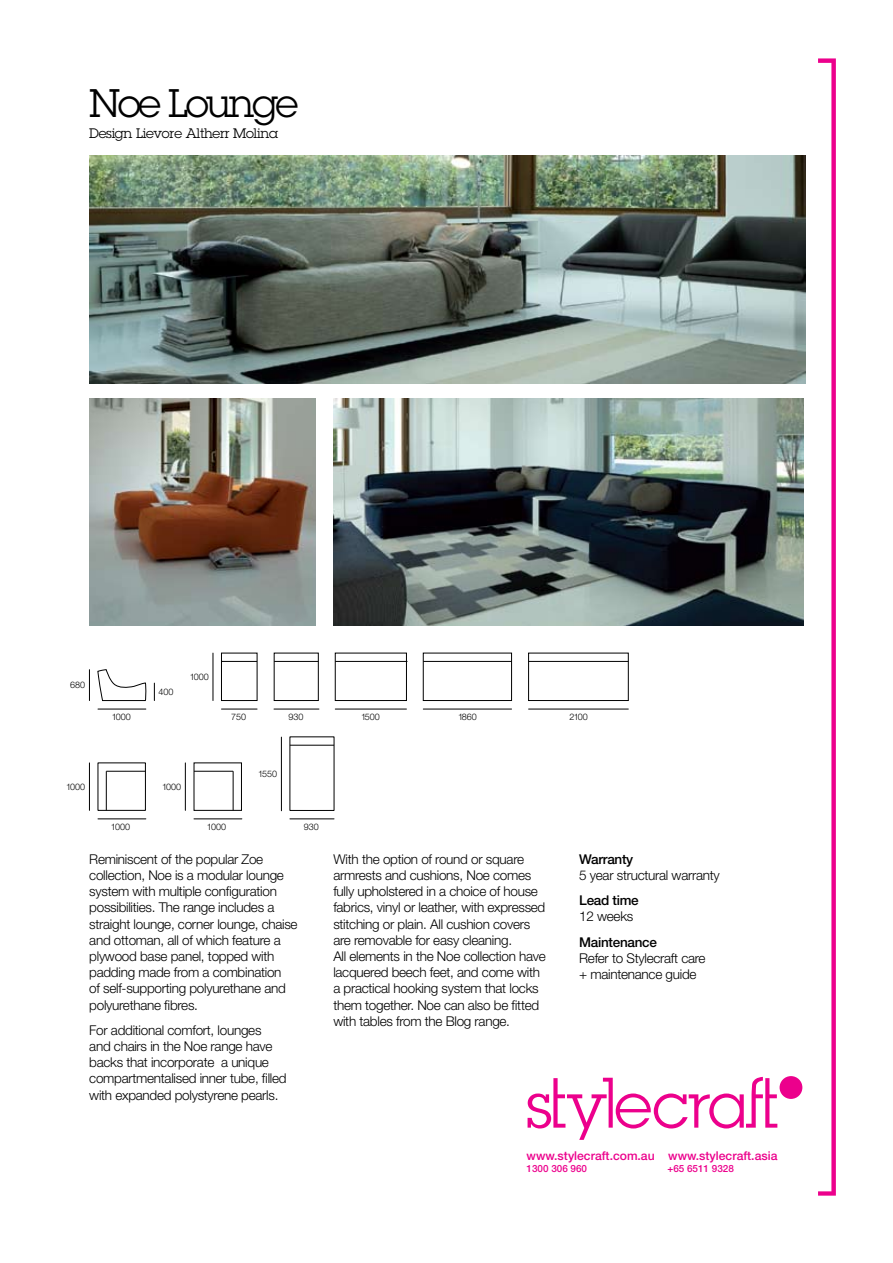
<style>
.page{position:relative;width:893px;height:1263px;background:#fff}
.page>*{position:absolute;margin:0;border:0;box-sizing:border-box;transform-origin:0 0}
.t1{font:39px "Lubalin Graph Std";letter-spacing:-.06em;color:#000}
.t2{font:300 13.5px/16.2px "Helvetica Neue LT Std";letter-spacing:-.02em;color:#000}
.t3{font:500 13.5px "Helvetica Neue LT Std";letter-spacing:-.02em;color:#000}
.t4{font:13.5px "Lubalin Graph Std";letter-spacing:-.02em;color:#000}
.t5{font:500 12.15px "Helvetica Neue LT Std";color:#ec008c}
.t6{font:500 9.9px "Helvetica Neue LT Std";color:#ec008c}
.t7{font:300 9px "Helvetica Neue LT Std";color:#010101}
</style>
<div class="page">
<svg style="left:818px;top:58px;width:18px;height:1137px"></svg>
<img style="left:333px;top:399px;width:471px;height:226px">
<img style="left:89px;top:399px;width:226px;height:226px">
<img style="left:89px;top:156px;width:716px;height:227px">
<svg style="left:221px;top:653px;width:36px;height:48px"></svg>
<hr style="left:221px;top:661px;width:36px;height:1px;background:#000">
<svg style="left:97px;top:669px;width:49px;height:32px"></svg>
<svg style="left:423px;top:653px;width:89px;height:48px"></svg>
<hr style="left:423px;top:661px;width:89px;height:1px;background:#000">
<svg style="left:528px;top:653px;width:101px;height:48px"></svg>
<hr style="left:529px;top:661px;width:99px;height:1px;background:#000">
<svg style="left:274px;top:653px;width:45px;height:48px"></svg>
<hr style="left:274px;top:661px;width:44px;height:1px;background:#000">
<svg style="left:335px;top:653px;width:72px;height:48px"></svg>
<hr style="left:335px;top:661px;width:71px;height:1px;background:#000">
<hr style="left:98px;top:819px;width:48px;height:1px;background:#000">
<hr style="left:194px;top:819px;width:48px;height:1px;background:#000">
<svg style="left:194px;top:762px;width:48px;height:49px"></svg>
<hr style="left:233px;top:771px;width:1px;height:39px;background:#000">
<hr style="left:194px;top:771px;width:39px;height:1px;background:#000">
<svg style="left:290px;top:736px;width:44px;height:75px"></svg>
<svg style="left:98px;top:762px;width:48px;height:49px"></svg>
<hr style="left:89px;top:670px;width:1px;height:30px;background:#000">
<hr style="left:98px;top:709px;width:48px;height:1px;background:#000">
<hr style="left:221px;top:709px;width:36px;height:1px;background:#000">
<hr style="left:213px;top:653px;width:1px;height:47px;background:#000">
<svg style="left:154px;top:683px;width:1px;height:17px"></svg>
<hr style="left:274px;top:709px;width:45px;height:1px;background:#000">
<hr style="left:335px;top:709px;width:71px;height:1px;background:#000">
<hr style="left:423px;top:709px;width:89px;height:1px;background:#000">
<hr style="left:529px;top:709px;width:99px;height:1px;background:#000">
<hr style="left:89px;top:763px;width:1px;height:47px;background:#000">
<hr style="left:281px;top:737px;width:1px;height:74px;background:#000">
<hr style="left:185px;top:763px;width:1px;height:47px;background:#000">
<hr style="left:290px;top:819px;width:44px;height:1px;background:#000">
<div style="left:780px;top:1076px;width:22px;height:23px;background:#ec008c;border-radius:50%"></div>
<svg style="left:528px;top:1077px;width:249px;height:63px"></svg>
<h1 class="t1" style="left:89px;top:79px;width:211px">Noe Lounge</h1>
<p class="t4" style="left:89px;top:124px;width:190px">Design Lievore Altherr Molina</p>
<p class="t7" style="left:70px;top:680px;width:17px">680</p>
<p class="t7" style="left:66px;top:781px;width:20px">1000</p>
<p class="t7" style="left:159px;top:686px;width:17px">400</p>
<p class="t7" style="left:190px;top:671px;width:20px">1000</p>
<p class="t7" style="left:112px;top:711px;width:20px">1000</p>
<p class="t7" style="left:231px;top:711px;width:17px">750</p>
<p class="t7" style="left:288px;top:711px;width:17px">930</p>
<p class="t7" style="left:361px;top:711px;width:20px">1500</p>
<p class="t7" style="left:458px;top:711px;width:20px">1860</p>
<p class="t7" style="left:569px;top:711px;width:20px">2100</p>
<p class="t7" style="left:162px;top:781px;width:20px">1000</p>
<p class="t7" style="left:111px;top:821px;width:21px">1000</p>
<p class="t7" style="left:207px;top:821px;width:21px">1000</p>
<p class="t7" style="left:258px;top:768px;width:20px">1550</p>
<p class="t7" style="left:304px;top:821px;width:17px">930</p>
<p class="t2" style="left:89px;top:850px;width:210px">Reminiscent of the popular Zoe collection, Noe is a modular lounge system with multiple configuration possibilities. The range includes a straight lounge, corner lounge, chaise and ottoman, all of which feature a plywood base panel, topped with padding made from a combination<br>of self-supporting polyurethane and polyurethane fibres.</p>
<p class="t2" style="left:89px;top:1021px;width:199px">For additional comfort, lounges<br>and chairs in the Noe range have backs that incorporate a unique compartmentalised inner tube, filled with expanded polystyrene pearls.</p>
<p class="t2" style="left:333px;top:850px;width:214px">With the option of round or square armrests and cushions, Noe comes fully upholstered in a choice of house fabrics, vinyl or leather, with expressed stitching or plain. All cushion covers are removable for easy cleaning.<br>All elements in the Noe collection have lacquered beech feet, and come with a practical hooking system that locks them together. Noe can also be fitted with tables from the Blog range.</p>
<p class="t3" style="left:579px;top:851px;width:56px">Warranty</p>
<p class="t2" style="left:579px;top:867px;width:142px">5 year structural warranty</p>
<p class="t3" style="left:579px;top:892px;width:61px">Lead time</p>
<p class="t2" style="left:579px;top:908px;width:56px">12 weeks</p>
<p class="t3" style="left:579px;top:934px;width:79px">Maintenance</p>
<p class="t2" style="left:579px;top:950px;width:128px">Refer to Stylecraft care + maintenance guide</p>
<p class="t5" style="left:527px;top:1148px;width:252px">www.stylecraft.com.au www.stylecraft.asia</p>
<p class="t6" style="left:527px;top:1162px;width:62px">1300 306 960</p>
<p class="t6" style="left:667px;top:1162px;width:68px">+65 6511 9328</p>
</div>
